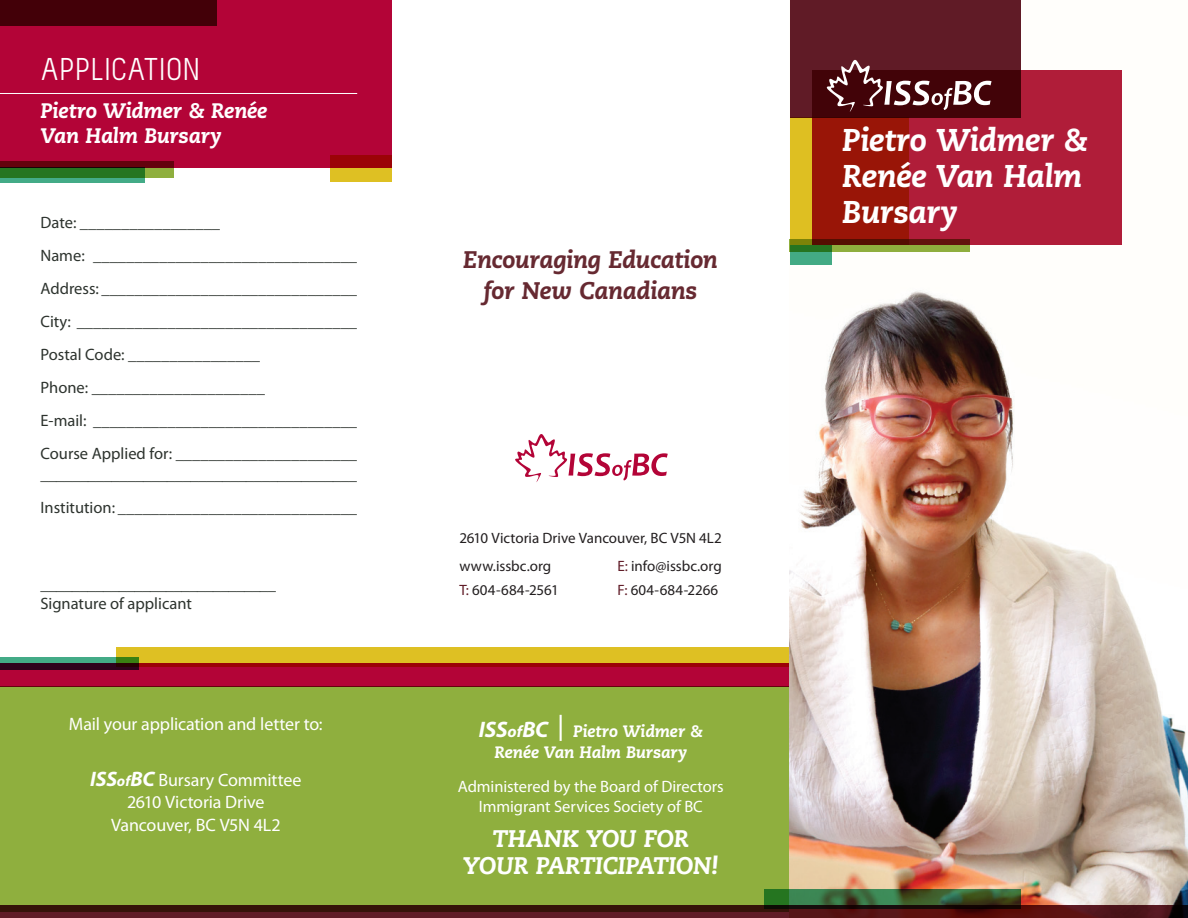
<style>
.page{position:relative;width:1188px;height:918px;background:#fff}
.page>*{position:absolute;margin:0;border:0;box-sizing:border-box;transform-origin:0 0}
.t1{font:italic 800 31.5px/36px "Caecilia LT Std";letter-spacing:-.015em;color:#fff}
.Application{font:31.5px "Melbourne";letter-spacing:-.005em;color:#fff}
.body_text{font:italic 800 24px/31.5px "Caecilia LT Std";letter-spacing:-.015em;color:#662931;text-align:center}
.body_text-2{font:italic 800 24px/27px "Caecilia LT Std";letter-spacing:-.015em;color:#fff;text-align:center}
.Application_Name{font:italic 800 21px/25.2px "Caecilia LT Std";letter-spacing:-.015em;color:#fff}
.body_text-3{font:18px "Myriad Pro";letter-spacing:-.01em;color:#fff}
.Paragraph_Style_1{font:16.5px/21px "Myriad Pro";color:#2d332e}
.body_text-4{font:16.5px "Myriad Pro";letter-spacing:-.005em;color:#fff}
.body_text-5{font:italic 800 16.5px/20.2px "Caecilia LT Std";letter-spacing:-.01em;color:#fff;text-align:center}
.Address{font:15px "Myriad Pro";color:#231f20}
.s1{font-weight:700;font-style:italic;font-size:21px}
.s2{font-weight:700;font-style:italic;font-size:15px}
.s3{color:#601c27}
.s4{font-family:"Myriad Pro";font-weight:700;font-size:22.5px}
.s5{font-family:"Myriad Pro";font-weight:700}
.s6{font-family:"Tw Cen";font-weight:400;font-style:normal;font-stretch:condensed;font-size:31.5px}
</style>
<div class="page">
<div style="left:0;top:663px;width:808px;height:24px;background:#b30437"></div>
<div style="left:0;top:687px;width:820px;height:225px;background:#8faf3e"></div>
<svg style="left:0;top:657px;width:139px;height:12px"></svg>
<div style="left:116px;top:647px;width:692px;height:19px;background:#dec023"></div>
<img style="left:790px;top:251px;width:398px;height:654px">
<svg style="left:0;top:905px;width:1188px;height:13px;background:#4b1515"></svg>
<div style="left:330px;top:155px;width:62px;height:26px;background:#dec023"></div>
<div style="left:0;top:0;width:392px;height:168px;background:#b30437"></div>
<div style="left:0;top:0;width:218px;height:26px;background:#430008"></div>
<div style="left:790px;top:245px;width:42px;height:20px;background:#43ab87"></div>
<div style="left:812px;top:70px;width:310px;height:175px;background:#b01e3a"></div>
<svg style="left:790px;top:118px;width:118px;height:121px;background:#a5340c"></svg>
<svg style="left:790px;top:239px;width:180px;height:12px;background:#6a5f1e"></svg>
<svg style="left:790px;top:0;width:231px;height:118px;background:#5b1720"></svg>
<div style="left:0;top:168px;width:145px;height:15px;background:#43ab87"></div>
<svg style="left:0;top:161px;width:174px;height:17px;background:#454b1a"></svg>
<svg style="left:764px;top:889px;width:257px;height:20px;background:#32532c"></svg>
<svg style="left:826px;top:60px;width:166px;height:52px;background:#6a363b"></svg>
<svg style="left:515px;top:434px;width:153px;height:48px"></svg>
<hr style="left:0;top:93px;width:357px;height:1px;background:#fff">
<p class="Application" style="left:40px;top:52px;width:161px">APPLICATION</p>
<p class="Application_Name" style="left:40px;top:98px;width:228px">Pietro Widmer &amp; Renée<br>Van Halm Bursary</p>
<p class="Paragraph_Style_1" style="left:40px;top:212px;width:181px">Date: _________________</p>
<p class="Paragraph_Style_1" style="left:40px;top:245px;width:318px">Name: ________________________________</p>
<p class="Paragraph_Style_1" style="left:40px;top:278px;width:318px">Address: _______________________________</p>
<p class="Paragraph_Style_1" style="left:40px;top:311px;width:318px">City: __________________________________</p>
<p class="Paragraph_Style_1" style="left:40px;top:344px;width:221px">Postal Code: ________________</p>
<p class="Paragraph_Style_1" style="left:40px;top:377px;width:226px">Phone: _____________________</p>
<p class="Paragraph_Style_1" style="left:40px;top:410px;width:318px">E-mail: ________________________________</p>
<p class="Paragraph_Style_1" style="left:40px;top:443px;width:318px">Course Applied for: ______________________ ________________________________________</p>
<p class="Paragraph_Style_1" style="left:40px;top:497px;width:318px">Institution: _____________________________</p>
<p class="Paragraph_Style_1" style="left:40px;top:574px;width:237px">______________________________</p>
<p class="Paragraph_Style_1" style="left:40px;top:593px;width:153px">Signature of applicant</p>
<p class="body_text-3" style="left:69px;top:713px;width:255px">Mail your application and letter to:</p>
<p class="body_text-3" style="left:90px;top:769px;width:213px"><span class="s1">ISS</span><span class="s2">of</span><span class="s1">BC</span> Bursary Committee</p>
<p class="body_text-3" style="left:127px;top:791px;width:139px">2610 Victoria Drive</p>
<p class="body_text-3" style="left:111px;top:814px;width:171px">Vancouver, BC V5N 4L2</p>
<p class="body_text" style="left:463px;top:244px;width:256px">Encouraging Education for New Canadians</p>
<p class="Address" style="left:459px;top:529px;width:264px">2610 Victoria Drive Vancouver, BC V5N 4L2</p>
<p class="Address" style="left:459px;top:557px;width:93px">www.issbc.org</p>
<p class="Address" style="left:459px;top:581px;width:101px"><span class="s3">T:</span> 604-684-2561</p>
<p class="Address" style="left:617px;top:557px;width:106px"><span class="s3">E:</span> info@issbc.org</p>
<p class="Address" style="left:617px;top:581px;width:102px"><span class="s3">F:</span> 604-684-2266</p>
<p class="body_text-5" style="left:479px;top:722px;width:226px"><span class="s4">ISS</span><span class="s5">of</span><span class="s4">BC</span> <span class="s6">|</span> Pietro Widmer &amp;<br>Renée Van Halm Bursary</p>
<p class="body_text-4" style="left:458px;top:776px;width:267px">Administered by the Board of Directors</p>
<p class="body_text-4" style="left:479px;top:796px;width:225px">Immigrant Services Society of BC</p>
<p class="body_text-2" style="left:463px;top:826px;width:257px">THANK YOU FOR<br>YOUR PARTICIPATION!</p>
<p class="t1" style="left:842px;top:122px;width:247px">Pietro Widmer &amp;<br>Renée Van Halm<br>Bursary</p>
</div>
